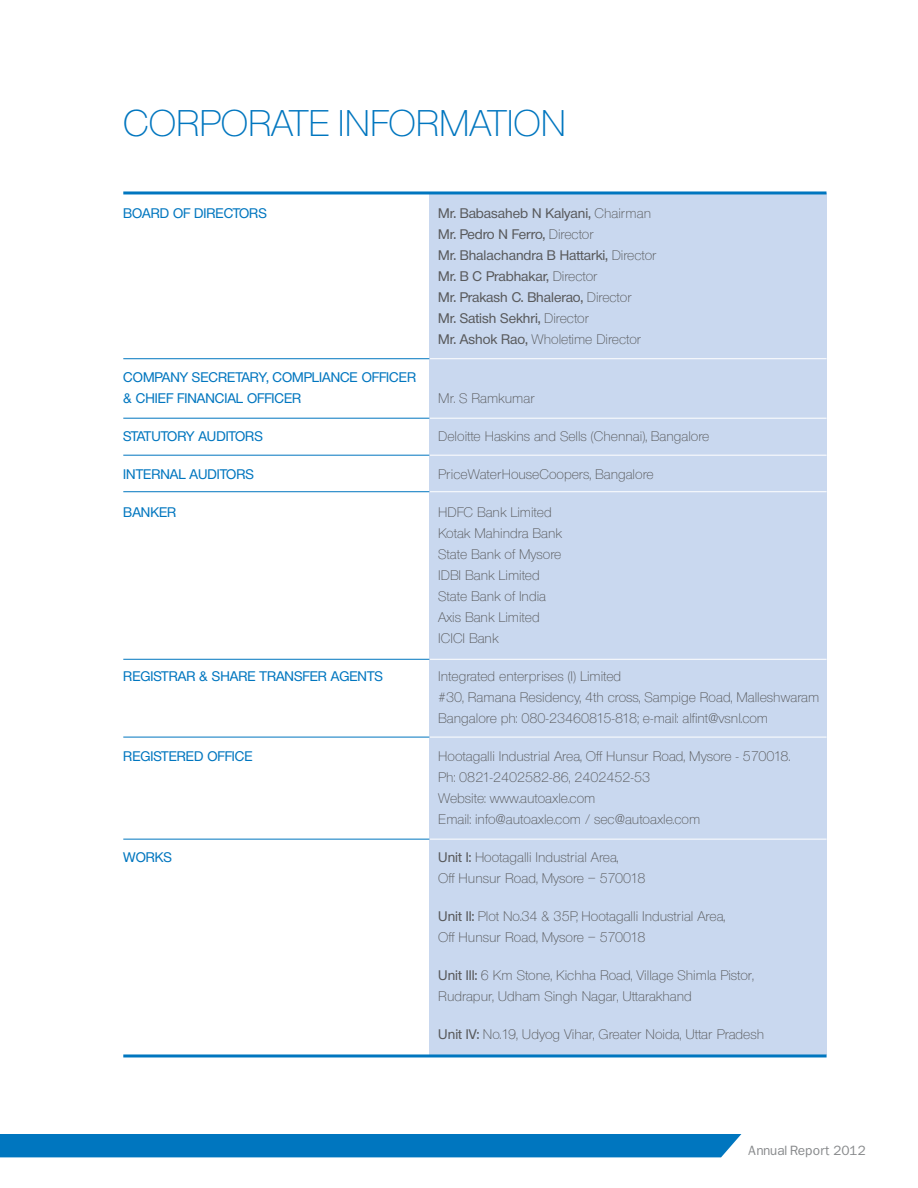
<style>
.page{position:relative;width:918px;height:1188px;background:#fff}
.page>*{position:absolute;margin:0;border:0;box-sizing:border-box;transform-origin:0 0}
.t1{font:300 36px "Olnova";color:#0076bf}
.t2{font:300 13.5px/21px "Olnova";color:#58595b}
.t3{font:500 13.5px/21px "Olnova";color:#58595b}
.t4{font:500 13.5px/21px "Olnova";color:#0076bf}
.t5{font:13.5px "Nonserif";color:#888a8c}
.s1{font-weight:300}
.s2{font-weight:500}
</style>
<div class="page">
<div style="left:0;top:1134px;width:741px;height:23px;background:#0076bf"></div>
<div style="left:429px;top:193px;width:398px;height:862px;background:#c9d8ef"></div>
<hr style="left:123px;top:191px;width:703px;height:3px;background:#0076bf">
<hr style="left:123px;top:1054px;width:704px;height:3px;background:#0076bf">
<hr style="left:428px;top:358px;width:399px;height:1px;background:#fff">
<hr style="left:428px;top:418px;width:399px;height:1px;background:#fff">
<hr style="left:428px;top:455px;width:399px;height:1px;background:#fff">
<hr style="left:428px;top:491px;width:399px;height:1px;background:#fff">
<hr style="left:428px;top:659px;width:399px;height:1px;background:#fff">
<hr style="left:428px;top:737px;width:399px;height:1px;background:#fff">
<hr style="left:428px;top:839px;width:399px;height:1px;background:#fff">
<hr style="left:123px;top:358px;width:306px;height:1px;background:#0076bf">
<hr style="left:123px;top:418px;width:306px;height:1px;background:#0076bf">
<hr style="left:123px;top:455px;width:306px;height:1px;background:#0076bf">
<hr style="left:123px;top:491px;width:306px;height:1px;background:#0076bf">
<hr style="left:123px;top:659px;width:306px;height:1px;background:#0076bf">
<hr style="left:123px;top:737px;width:306px;height:1px;background:#0076bf">
<hr style="left:123px;top:839px;width:306px;height:1px;background:#0076bf">
<p class="t1" style="left:123px;top:104px;width:444px">CORPORATE INFORMATION</p>
<p class="t4" style="left:123px;top:203px;width:145px">BOARD OF DIRECTORS</p>
<p class="t3" style="left:438px;top:203px;width:220px">Mr. Babasaheb N Kalyani, <span class="s1">Chairman<br></span>Mr. Pedro N Ferro, <span class="s1">Director<br></span>Mr. Bhalachandra B Hattarki, <span class="s1">Director<br></span>Mr. B C Prabhakar, <span class="s1">Director<br></span>Mr. Prakash C. Bhalerao, <span class="s1">Director<br></span>Mr. Satish Sekhri, <span class="s1">Director<br></span>Mr. Ashok Rao, <span class="s1">Wholetime Director</span></p>
<p class="t4" style="left:123px;top:367px;width:294px">COMPANY SECRETARY, COMPLIANCE OFFICER &amp; CHIEF FINANCIAL OFFICER</p>
<p class="t2" style="left:438px;top:388px;width:98px">Mr. S Ramkumar</p>
<p class="t4" style="left:123px;top:426px;width:141px">STATUTORY AUDITORS</p>
<p class="t2" style="left:438px;top:426px;width:273px">Deloitte Haskins and Sells (Chennai), Bangalore</p>
<p class="t4" style="left:123px;top:464px;width:132px">INTERNAL AUDITORS</p>
<p class="t2" style="left:438px;top:464px;width:217px">PriceWaterHouseCoopers, Bangalore</p>
<p class="t4" style="left:123px;top:502px;width:54px">BANKER</p>
<p class="t2" style="left:438px;top:502px;width:125px">HDFC Bank Limited<br>Kotak Mahindra Bank<br>State Bank of Mysore<br>IDBI Bank Limited<br>State Bank of India<br>Axis Bank Limited<br>ICICI Bank</p>
<p class="t4" style="left:123px;top:666px;width:261px">REGISTRAR &amp; SHARE TRANSFER AGENTS</p>
<p class="t2" style="left:438px;top:666px;width:383px">Integrated enterprises (I) Limited<br>#30, Ramana Residency, 4th cross, Sampige Road, Malleshwaram<br>Bangalore ph: 080-23460815-818; e-mail: alfint@vsnl.com</p>
<p class="t4" style="left:123px;top:746px;width:131px">REGISTERED OFFICE</p>
<p class="t2" style="left:438px;top:746px;width:353px">Hootagalli Industrial Area, Off Hunsur Road, Mysore - 570018.<br>Ph: 0821-2402582-86, 2402452-53<br>Website: www.autoaxle.com<br>Email: info@autoaxle.com / sec@autoaxle.com</p>
<p class="t4" style="left:123px;top:847px;width:50px">WORKS</p>
<p class="t2" style="left:438px;top:847px;width:209px"><span class="s2">Unit I:</span> Hootagalli Industrial Area,<br>Off Hunsur Road, Mysore – 570018</p>
<p class="t2" style="left:438px;top:906px;width:288px"><span class="s2">Unit II:</span> Plot No.34 &amp; 35P, Hootagalli Industrial Area,<br>Off Hunsur Road, Mysore – 570018</p>
<p class="t2" style="left:438px;top:965px;width:317px"><span class="s2">Unit III:</span> 6 Km Stone, Kichha Road, Village Shimla Pistor,<br>Rudrapur, Udham Singh Nagar, Uttarakhand</p>
<p class="t2" style="left:438px;top:1024px;width:327px"><span class="s2">Unit IV:</span> No.19, Udyog Vihar, Greater Noida, Uttar Pradesh</p>
<p class="t5" style="left:748px;top:1142px;width:120px">Annual Report 2012</p>
</div>
